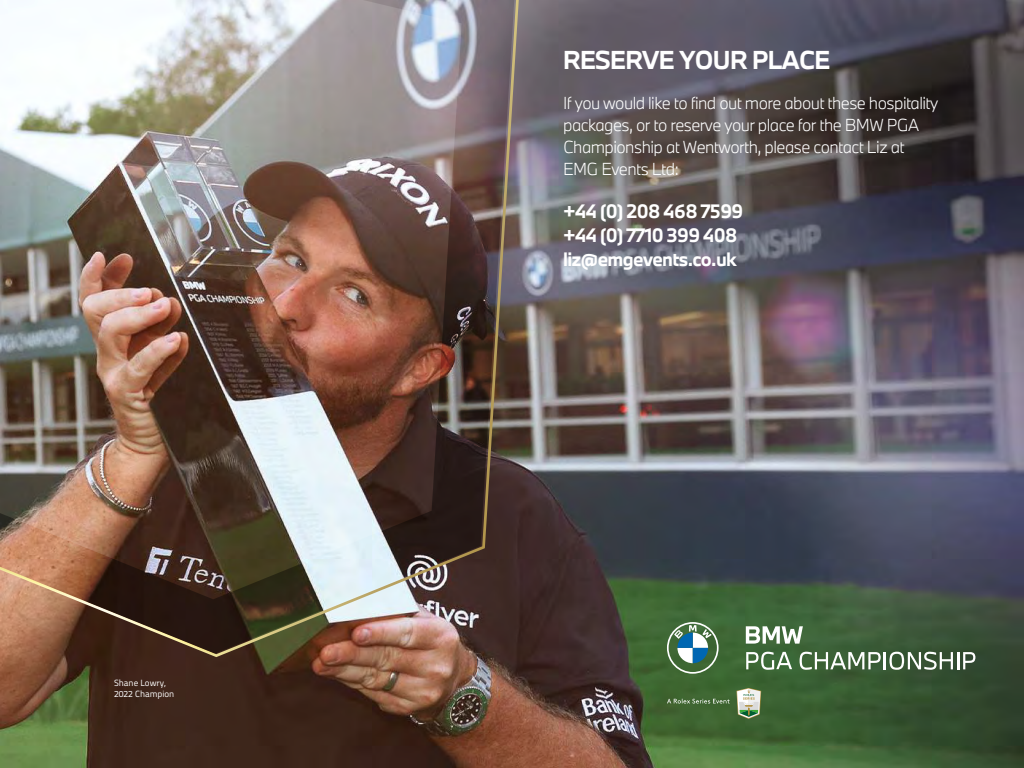
<style>
.page{position:relative;width:1024px;height:768px;background:#fff}
.page>*{position:absolute;margin:0;border:0;box-sizing:border-box;transform-origin:0 0}
.t1{font:700 24px "BMW Type Next Latin";letter-spacing:-.025em;color:#fff}
.t2{font:700 18px/24px "BMW Type Next Latin";letter-spacing:-.035em;color:#fff}
.t3{font:300 16.1px/22px "BMW Type Next Latin";letter-spacing:-.035em;color:#fff}
.t4{font:9px/11.7px "Titillium Text 15 L 400 wt";color:#fff}
</style>
<div class="page">
<img style="left:0;top:0;width:1024px;height:768px">
<img style="left:0;top:0;width:515px;height:654px">
<svg style="left:667px;top:699px;width:63px;height:5px"></svg>
<svg style="left:736px;top:688px;width:25px;height:31px"></svg>
<svg style="left:746px;top:626px;width:57px;height:18px"></svg>
<svg style="left:746px;top:652px;width:46px;height:18px"></svg>
<svg style="left:800px;top:652px;width:175px;height:18px"></svg>
<svg style="left:667px;top:622px;width:52px;height:52px"></svg>
<p class="t4" style="left:114px;top:677px;width:62px">Shane Lowry,<br>2022 Champion</p>
<h1 class="t1" style="left:563px;top:43px;width:269px">RESERVE YOUR PLACE</h1>
<p class="t3" style="left:563px;top:92px;width:377px">If you would like to find out more about these hospitality packages, or to reserve your place for the BMW PGA Championship at Wentworth, please contact Liz at EMG Events Ltd:</p>
<p class="t2" style="left:563px;top:199px;width:182px">+44 (0) 208 468 7599 +44 (0) 7710 399 408 liz@emgevents.co.uk</p>
</div>
